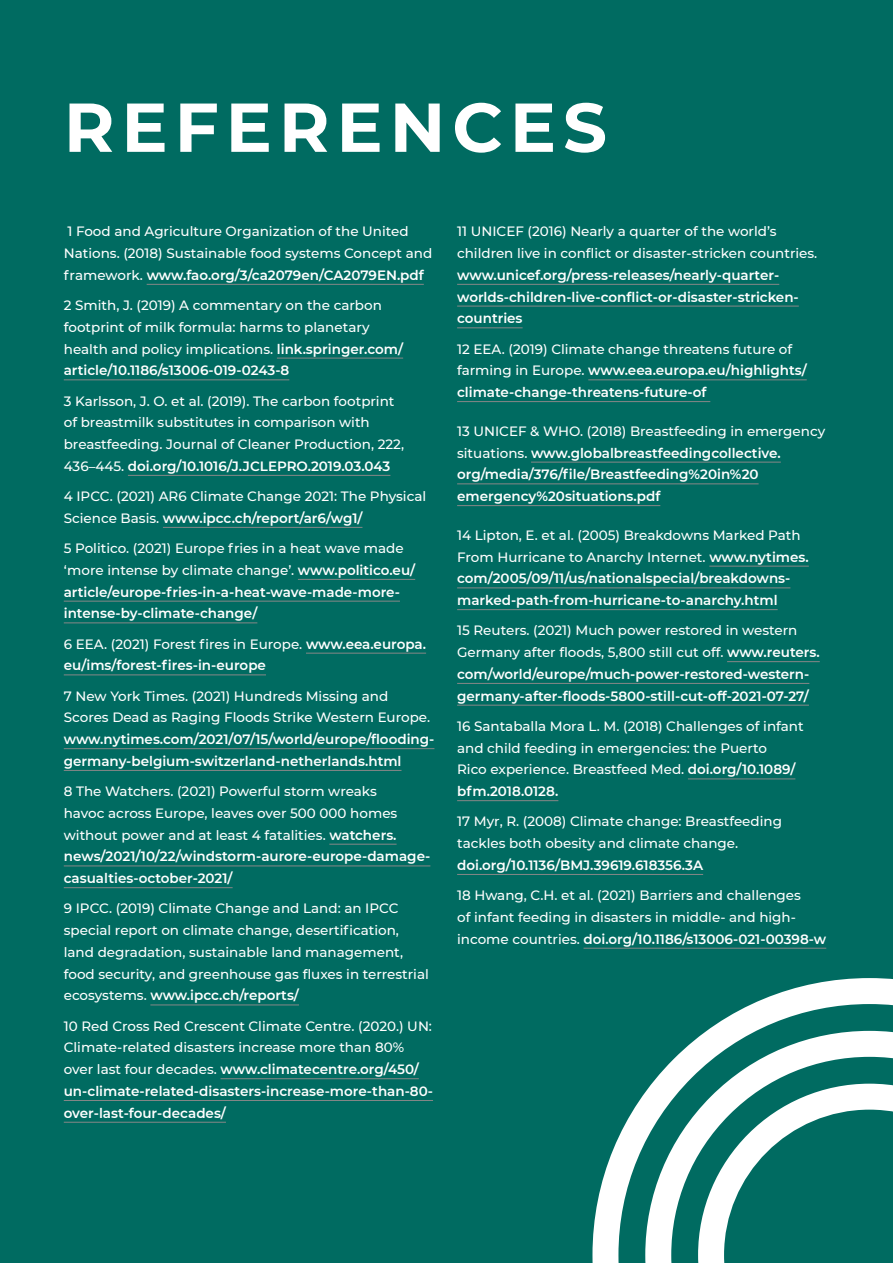
<style>
.page{position:relative;width:893px;height:1263px;background:#006b61}
.page>*{position:absolute;margin:0;border:0;box-sizing:border-box;transform-origin:0 0}
.t1{font:700 69px "Montserrat";letter-spacing:.1em;color:#fff}
.t2{font:500 13.5px/21.8px "Montserrat";color:#fff}
.t3{font:600 13.5px/21.8px "Montserrat";color:#fff}
.s1{font-weight:600}
.s2{font-weight:500}
</style>
<div class="page">
<svg style="left:592px;top:978px;width:301px;height:285px"></svg>
<svg style="left:645px;top:1031px;width:248px;height:232px"></svg>
<svg style="left:698px;top:1084px;width:195px;height:179px"></svg>
<hr style="left:147px;top:284px;width:277px;height:1px;background:#878787">
<hr style="left:277px;top:358px;width:126px;height:1px;background:#878787">
<hr style="left:64px;top:380px;width:225px;height:1px;background:#878787">
<hr style="left:128px;top:475px;width:262px;height:1px;background:#878787">
<hr style="left:163px;top:527px;width:199px;height:1px;background:#878787">
<hr style="left:298px;top:579px;width:117px;height:1px;background:#878787">
<hr style="left:64px;top:601px;width:336px;height:1px;background:#878787">
<hr style="left:64px;top:623px;width:193px;height:1px;background:#878787">
<hr style="left:306px;top:653px;width:120px;height:1px;background:#878787">
<hr style="left:64px;top:675px;width:202px;height:1px;background:#878787">
<hr style="left:64px;top:748px;width:370px;height:1px;background:#878787">
<hr style="left:64px;top:770px;width:337px;height:1px;background:#878787">
<hr style="left:329px;top:844px;width:68px;height:1px;background:#878787">
<hr style="left:64px;top:866px;width:366px;height:1px;background:#878787">
<hr style="left:64px;top:887px;width:169px;height:1px;background:#878787">
<hr style="left:150px;top:1005px;width:149px;height:1px;background:#878787">
<hr style="left:220px;top:1078px;width:199px;height:1px;background:#878787">
<hr style="left:64px;top:1100px;width:369px;height:1px;background:#878787">
<hr style="left:64px;top:1122px;width:162px;height:1px;background:#878787">
<hr style="left:457px;top:284px;width:322px;height:1px;background:#878787">
<hr style="left:457px;top:306px;width:342px;height:1px;background:#878787">
<hr style="left:457px;top:328px;width:66px;height:1px;background:#878787">
<hr style="left:588px;top:380px;width:219px;height:1px;background:#878787">
<hr style="left:457px;top:401px;width:253px;height:1px;background:#878787">
<hr style="left:531px;top:462px;width:250px;height:1px;background:#878787">
<hr style="left:457px;top:484px;width:302px;height:1px;background:#878787">
<hr style="left:457px;top:505px;width:203px;height:1px;background:#878787">
<hr style="left:709px;top:566px;width:100px;height:1px;background:#878787">
<hr style="left:457px;top:588px;width:333px;height:1px;background:#878787">
<hr style="left:457px;top:609px;width:321px;height:1px;background:#878787">
<hr style="left:727px;top:661px;width:93px;height:1px;background:#878787">
<hr style="left:457px;top:683px;width:352px;height:1px;background:#878787">
<hr style="left:457px;top:705px;width:352px;height:1px;background:#878787">
<hr style="left:688px;top:779px;width:107px;height:1px;background:#878787">
<hr style="left:457px;top:800px;width:101px;height:1px;background:#878787">
<hr style="left:457px;top:874px;width:246px;height:1px;background:#878787">
<hr style="left:583px;top:948px;width:243px;height:1px;background:#878787">
<h1 class="t1" style="left:64px;top:78px;width:545px">REFERENCES</h1>
<p class="t2" style="left:64px;top:220px;width:370px">1 Food and Agriculture Organization of the United<br>Nations. (2018) Sustainable food systems Concept and framework. <span class="s1">www.fao.org/3/ca2079en/CA2079EN.pdf</span></p>
<p class="t2" style="left:64px;top:294px;width:341px">2 Smith, J. (2019) A commentary on the carbon footprint of milk formula: harms to planetary health and policy implications. <span class="s1">link.springer.com/ article/10.1186/s13006-019-0243-8</span></p>
<p class="t2" style="left:64px;top:389px;width:342px">3 Karlsson, J. O. et al. (2019). The carbon footprint of breastmilk substitutes in comparison with breastfeeding. Journal of Cleaner Production, 222, 436–445. <span class="s1">doi.org/10.1016/J.JCLEPRO.2019.03.043</span></p>
<p class="t2" style="left:64px;top:485px;width:364px">4 IPCC. (2021) AR6 Climate Change 2021: The Physical<br>Science Basis. <span class="s1">www.ipcc.ch/report/ar6/wg1/</span></p>
<p class="t3" style="left:64px;top:537px;width:353px"><span class="s2">5 Politico. (2021) Europe fries in a heat wave made ‘more intense by climate change’.</span> www.politico.eu/ article/europe-fries-in-a-heat-wave-made-more&shy;intense-by-climate-change/</p>
<p class="t3" style="left:64px;top:632px;width:364px"><span class="s2">6 EEA. (2021) Forest fires in Europe.</span> www.eea.europa. eu/ims/forest-fires-in-europe</p>
<p class="t2" style="left:64px;top:684px;width:368px">7 New York Times. (2021) Hundreds Missing and<br>Scores Dead as Raging Floods Strike Western Europe.</p>
<p class="t3" style="left:64px;top:728px;width:372px">www.nytimes.com/2021/07/15/world/europe/flooding&shy;germany-belgium-switzerland-netherlands.html</p>
<p class="t2" style="left:64px;top:780px;width:368px">8 The Watchers. (2021) Powerful storm wreaks<br>havoc across Europe, leaves over 500 000 homes without power and at least 4 fatalities. <span class="s1">watchers. news/2021/10/22/windstorm-aurore-europe-damage&shy;casualties-october-2021/</span></p>
<p class="t2" style="left:64px;top:897px;width:367px">9 IPCC. (2019) Climate Change and Land: an IPCC special report on climate change, desertification, land degradation, sustainable land management, food security, and greenhouse gas fluxes in terrestrial ecosystems. <span class="s1">www.ipcc.ch/reports/</span></p>
<p class="t2" style="left:64px;top:1014px;width:371px">10 Red Cross Red Crescent Climate Centre. (2020.) UN:<br>Climate-related disasters increase more than 80% over last four decades. <span class="s1">www.climatecentre.org/450/ un-climate-related-disasters-increase-more-than-80- over-last-four-decades/</span></p>
<p class="t2" style="left:457px;top:220px;width:362px">11 UNICEF (2016) Nearly a quarter of the world’s children live in conflict or disaster-stricken countries.</p>
<p class="t3" style="left:457px;top:264px;width:343px">www.unicef.org/press-releases/nearly-quarter&shy;worlds-children-live-conflict-or-disaster-stricken&shy;countries</p>
<p class="t3" style="left:457px;top:337px;width:351px"><span class="s2">12 EEA. (2019) Climate change threatens future of farming in Europe.</span> www.eea.europa.eu/highlights/ climate-change-threatens-future-of</p>
<p class="t3" style="left:457px;top:420px;width:370px"><span class="s2">13 UNICEF &amp; WHO. (2018) Breastfeeding in emergency situations.</span> www.globalbreastfeedingcollective. org/media/376/file/Breastfeeding%20in%20 emergency%20situations.pdf</p>
<p class="t3" style="left:457px;top:524px;width:353px"><span class="s2">14 Lipton, E. et al. (2005) Breakdowns Marked Path From Hurricane to Anarchy Internet.</span> www.nytimes. com/2005/09/11/us/nationalspecial/breakdowns&shy;marked-path-from-hurricane-to-anarchy.html</p>
<p class="t3" style="left:457px;top:619px;width:364px"><span class="s2">15 Reuters. (2021) Much power restored in western Germany after floods, 5,800 still cut off.</span> www.reuters. com/world/europe/much-power-restored-western&shy;germany-after-floods-5800-still-cut-off-2021-07-27/</p>
<p class="t2" style="left:457px;top:715px;width:348px">16 Santaballa Mora L. M. (2018) Challenges of infant and child feeding in emergencies: the Puerto<br>Rico experience. Breastfeed Med. <span class="s1">doi.org/10.1089/ bfm.2018.0128.</span></p>
<p class="t2" style="left:457px;top:810px;width:326px">17 Myr, R. (2008) Climate change: Breastfeeding tackles both obesity and climate change.</p>
<p class="t3" style="left:457px;top:854px;width:247px">doi.org/10.1136/BMJ.39619.618356.3A</p>
<p class="t2" style="left:457px;top:884px;width:371px">18 Hwang, C.H. et al. (2021) Barriers and challenges<br>of infant feeding in disasters in middle- and high&shy;income countries. <span class="s1">doi.org/10.1186/s13006-021-00398-w</span></p>
</div>
